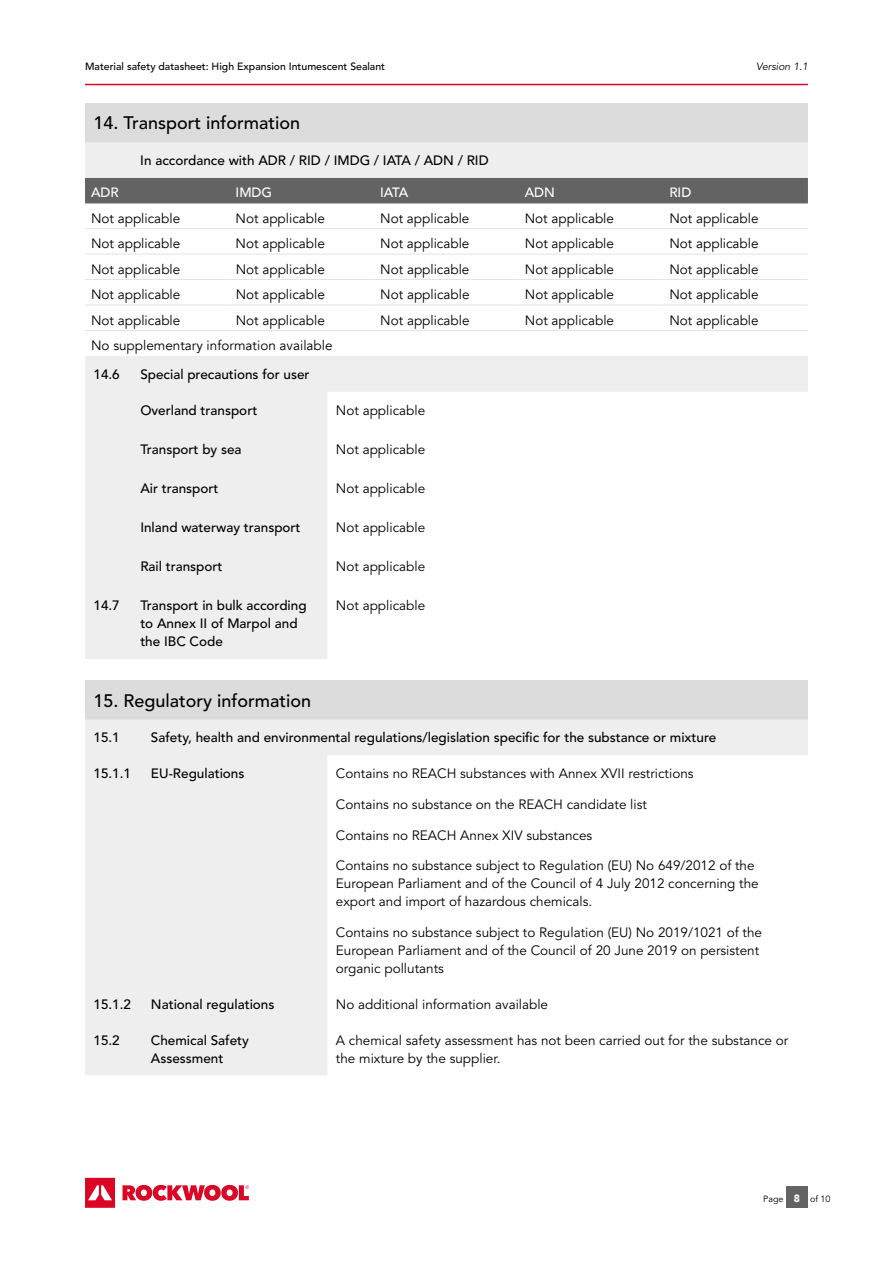
<style>
.page{position:relative;width:893px;height:1263px;background:#fff}
.page>*{position:absolute;margin:0;border:0;box-sizing:border-box;transform-origin:0 0}
.t1{font:500 18px "Avenir LT Std";color:#000}
.t2{font:13.5px/18px "Avenir LT Std";color:#000}
.t3{font:500 13.5px/18px "Avenir LT Std";color:#000}
.t4{font:13.5px "Avenir";color:#000}
.t5{font:500 13.5px "Avenir";color:#fff}
.t6{font:500 10.5px "Avenir LT Std";color:#000}
.t7{font:italic 10.5px "Avenir LT Std";color:#000}
.t8{font:9px "Avenir LT Std";color:#000}
.s1{font-family:"Avenir";font-weight:900;font-size:10.5px;color:#fff}
</style>
<div class="page">
<svg style="left:85px;top:1178px;width:30px;height:30px"></svg>
<svg style="left:122px;top:1185px;width:127px;height:16px"></svg>
<div style="left:786px;top:1186px;width:21px;height:22px;background:#646363"></div>
<hr style="left:85px;top:84px;width:723px;height:1px;background:#db0626">
<div style="left:85px;top:103px;width:723px;height:39px;background:#dddcdc"></div>
<svg style="left:85px;top:142px;width:723px;height:61px;background:#b5b4b4"></svg>
<hr style="left:85px;top:228px;width:145px;height:1px;background:#e3e3e3">
<hr style="left:230px;top:228px;width:144px;height:1px;background:#e3e3e3">
<hr style="left:374px;top:228px;width:145px;height:1px;background:#e3e3e3">
<hr style="left:519px;top:228px;width:144px;height:1px;background:#e3e3e3">
<hr style="left:663px;top:228px;width:145px;height:1px;background:#e3e3e3">
<hr style="left:85px;top:254px;width:145px;height:1px;background:#e3e3e3">
<hr style="left:230px;top:254px;width:144px;height:1px;background:#e3e3e3">
<hr style="left:374px;top:254px;width:145px;height:1px;background:#e3e3e3">
<hr style="left:519px;top:254px;width:144px;height:1px;background:#e3e3e3">
<hr style="left:663px;top:254px;width:145px;height:1px;background:#e3e3e3">
<hr style="left:85px;top:279px;width:145px;height:1px;background:#e3e3e3">
<hr style="left:230px;top:279px;width:144px;height:1px;background:#e3e3e3">
<hr style="left:374px;top:279px;width:145px;height:1px;background:#e3e3e3">
<hr style="left:519px;top:279px;width:144px;height:1px;background:#e3e3e3">
<hr style="left:663px;top:279px;width:145px;height:1px;background:#e3e3e3">
<hr style="left:85px;top:305px;width:145px;height:1px;background:#e3e3e3">
<hr style="left:230px;top:305px;width:144px;height:1px;background:#e3e3e3">
<hr style="left:374px;top:305px;width:145px;height:1px;background:#e3e3e3">
<hr style="left:519px;top:305px;width:144px;height:1px;background:#e3e3e3">
<hr style="left:663px;top:305px;width:145px;height:1px;background:#e3e3e3">
<hr style="left:85px;top:330px;width:145px;height:1px;background:#e3e3e3">
<hr style="left:230px;top:330px;width:144px;height:1px;background:#e3e3e3">
<hr style="left:374px;top:330px;width:145px;height:1px;background:#e3e3e3">
<hr style="left:519px;top:330px;width:144px;height:1px;background:#e3e3e3">
<hr style="left:663px;top:330px;width:145px;height:1px;background:#e3e3e3">
<svg style="left:85px;top:356px;width:723px;height:303px"></svg>
<div style="left:85px;top:680px;width:723px;height:39px;background:#dddcdc"></div>
<svg style="left:85px;top:719px;width:723px;height:356px"></svg>
<p class="t6" style="left:85px;top:60px;width:302px">Material safety datasheet: High Expansion Intumescent Sealant</p>
<p class="t7" style="left:756px;top:60px;width:53px">Version 1.1</p>
<h1 class="t1" style="left:94px;top:113px;width:208px">14. Transport information</h1>
<p class="t3" style="left:140px;top:152px;width:350px">In accordance with ADR / RID / IMDG / IATA / ADN / RID</p>
<p class="t5" style="left:91px;top:181px;width:29px">ADR</p>
<p class="t5" style="left:236px;top:181px;width:38px">IMDG</p>
<p class="t5" style="left:380px;top:181px;width:30px">IATA</p>
<p class="t5" style="left:525px;top:181px;width:32px">ADN</p>
<p class="t5" style="left:669px;top:181px;width:24px">RID</p>
<p class="t4" style="left:91px;top:210px;width:91px">Not applicable</p>
<p class="t4" style="left:236px;top:210px;width:91px">Not applicable</p>
<p class="t4" style="left:380px;top:210px;width:91px">Not applicable</p>
<p class="t4" style="left:525px;top:210px;width:91px">Not applicable</p>
<p class="t4" style="left:669px;top:210px;width:91px">Not applicable</p>
<p class="t4" style="left:91px;top:235px;width:91px">Not applicable</p>
<p class="t4" style="left:236px;top:235px;width:91px">Not applicable</p>
<p class="t4" style="left:380px;top:235px;width:91px">Not applicable</p>
<p class="t4" style="left:525px;top:235px;width:91px">Not applicable</p>
<p class="t4" style="left:669px;top:235px;width:91px">Not applicable</p>
<p class="t4" style="left:91px;top:261px;width:91px">Not applicable</p>
<p class="t4" style="left:236px;top:261px;width:91px">Not applicable</p>
<p class="t4" style="left:380px;top:261px;width:91px">Not applicable</p>
<p class="t4" style="left:525px;top:261px;width:91px">Not applicable</p>
<p class="t4" style="left:669px;top:261px;width:91px">Not applicable</p>
<p class="t4" style="left:91px;top:286px;width:91px">Not applicable</p>
<p class="t4" style="left:236px;top:286px;width:91px">Not applicable</p>
<p class="t4" style="left:380px;top:286px;width:91px">Not applicable</p>
<p class="t4" style="left:525px;top:286px;width:91px">Not applicable</p>
<p class="t4" style="left:669px;top:286px;width:91px">Not applicable</p>
<p class="t4" style="left:91px;top:312px;width:91px">Not applicable</p>
<p class="t4" style="left:236px;top:312px;width:91px">Not applicable</p>
<p class="t4" style="left:380px;top:312px;width:91px">Not applicable</p>
<p class="t4" style="left:525px;top:312px;width:91px">Not applicable</p>
<p class="t4" style="left:669px;top:312px;width:91px">Not applicable</p>
<p class="t4" style="left:91px;top:337px;width:243px">No supplementary information available</p>
<p class="t3" style="left:94px;top:366px;width:28px">14.6</p>
<p class="t3" style="left:140px;top:366px;width:171px">Special precautions for user</p>
<p class="t3" style="left:140px;top:401px;width:118px">Overland transport</p>
<p class="t2" style="left:336px;top:401px;width:91px">Not applicable</p>
<p class="t3" style="left:140px;top:440px;width:103px">Transport by sea</p>
<p class="t2" style="left:336px;top:441px;width:91px">Not applicable</p>
<p class="t3" style="left:140px;top:480px;width:80px">Air transport</p>
<p class="t2" style="left:336px;top:480px;width:91px">Not applicable</p>
<p class="t3" style="left:140px;top:519px;width:162px">Inland waterway transport</p>
<p class="t2" style="left:336px;top:519px;width:91px">Not applicable</p>
<p class="t3" style="left:140px;top:558px;width:84px">Rail transport</p>
<p class="t2" style="left:336px;top:558px;width:91px">Not applicable</p>
<p class="t3" style="left:94px;top:597px;width:28px">14.7</p>
<p class="t3" style="left:140px;top:597px;width:168px">Transport in bulk according to Annex II of Marpol and the IBC Code</p>
<p class="t2" style="left:336px;top:597px;width:91px">Not applicable</p>
<h1 class="t1" style="left:94px;top:690px;width:219px">15. Regulatory information</h1>
<p class="t3" style="left:94px;top:729px;width:28px">15.1</p>
<p class="t3" style="left:151px;top:729px;width:567px">Safety, health and environmental regulations/legislation specific for the substance or mixture</p>
<p class="t3" style="left:94px;top:765px;width:39px">15.1.1</p>
<p class="t3" style="left:151px;top:765px;width:95px">EU-Regulations</p>
<p class="t2" style="left:336px;top:765px;width:359px">Contains no REACH substances with Annex XVII restrictions</p>
<p class="t2" style="left:336px;top:796px;width:313px">Contains no substance on the REACH candidate list</p>
<p class="t2" style="left:336px;top:826px;width:258px">Contains no REACH Annex XIV substances</p>
<p class="t2" style="left:336px;top:857px;width:424px">Contains no substance subject to Regulation (EU) No 649/2012 of the<br>European Parliament and of the Council of 4 July 2012 concerning the export and import of hazardous chemicals.</p>
<p class="t2" style="left:336px;top:924px;width:428px">Contains no substance subject to Regulation (EU) No 2019/1021 of the<br>European Parliament and of the Council of 20 June 2019 on persistent organic pollutants</p>
<p class="t3" style="left:94px;top:995px;width:39px">15.1.2</p>
<p class="t3" style="left:151px;top:995px;width:125px">National regulations</p>
<p class="t2" style="left:336px;top:996px;width:214px">No additional information available</p>
<p class="t3" style="left:94px;top:1031px;width:28px">15.2</p>
<p class="t3" style="left:151px;top:1031px;width:100px">Chemical Safety<br>Assessment</p>
<p class="t2" style="left:336px;top:1031px;width:454px">A chemical safety assessment has not been carried out for the substance or the mixture by the supplier.</p>
<p class="t8" style="left:763px;top:1194px;width:38px">Page <span class="s1">8</span></p>
<p class="t8" style="left:810px;top:1194px;width:22px">of 10</p>
</div>
